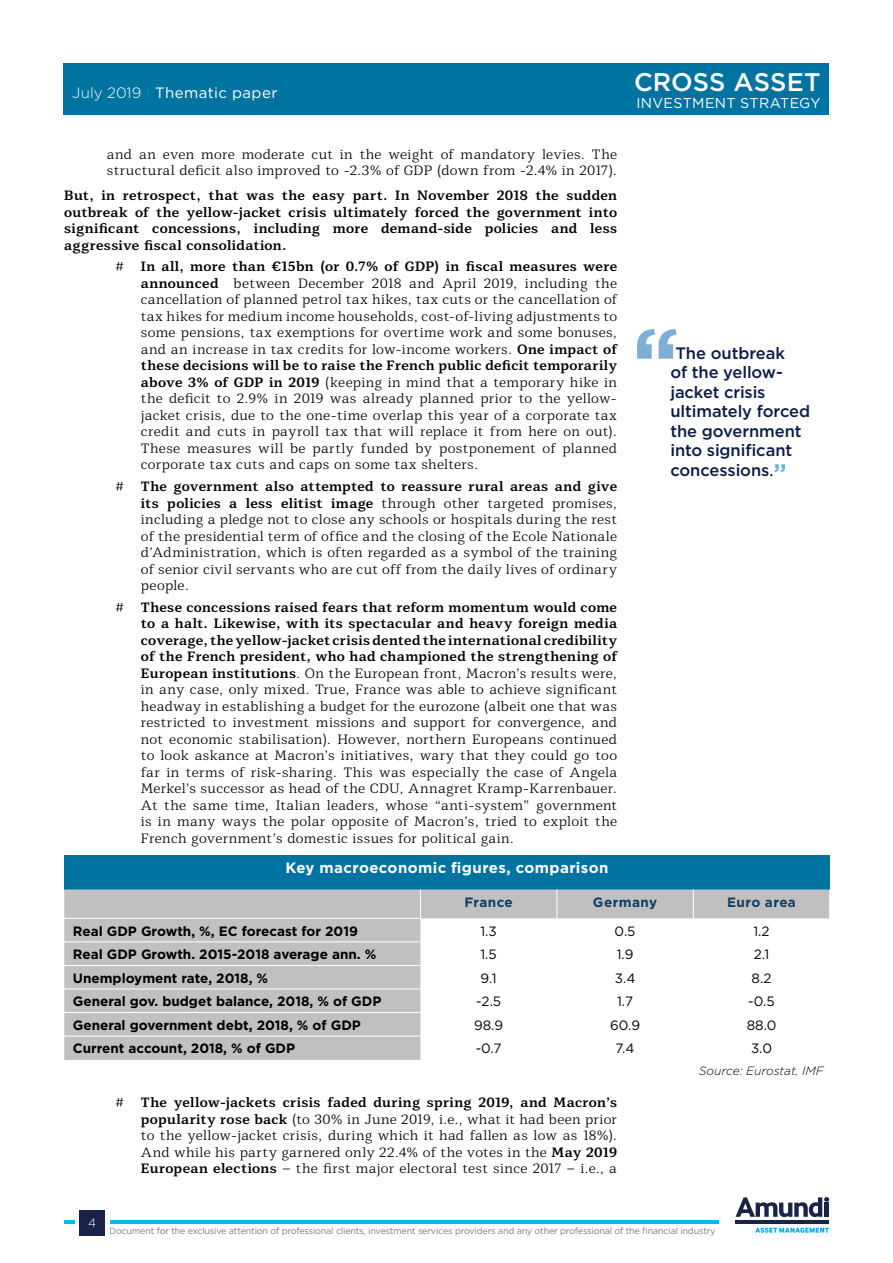
<style>
.page{position:relative;width:893px;height:1263px;background:#fff}
.page>*{position:absolute;margin:0;border:0;box-sizing:border-box;transform-origin:0 0}
.t1{font:500 25.5px "Gotham";letter-spacing:.005em;color:#fff}
.t2{font:500 16.5px/19.5px "Gotham";letter-spacing:-.01em;color:#0c1c49}
.t3{font:700 15px "Gotham";letter-spacing:.025em;color:#fff}
.t4{font:15px "Gotham";letter-spacing:.03em;color:#fff}
.t5{font:14.25px "Gotham";letter-spacing:.02em;color:#fff}
.t6{font:300 13.5px/16.5px "Mediator Serif";letter-spacing:.02em;color:#000;text-align:justify}
.t7{font:700 13.5px/16.5px "Mediator Serif";letter-spacing:.02em;color:#000;text-align:justify}
.t8{font:700 13.5px "Gotham";color:#000}
.t9{font:13.5px "Gotham";color:#000}
.t10{font:700 13.5px "Gotham";letter-spacing:.03em;color:#0e3f67}
.t11{font:italic 300 12px "Gotham";color:#000}
.t12{font:300 12px "Gotham";color:#fff}
.t13{font:9px "Gotham";letter-spacing:-.02em;color:#777a7b}
.s1{font-weight:300}
.s2{font-weight:200;color:#009fe3}
.s3{font-weight:700}
.s4{font-family:"Mediator Serif";font-weight:700;font-size:13.5px;color:#000}
</style>
<div class="page">
<hr style="left:64px;top:1220px;width:655px;height:4px;background:#00baed">
<div style="left:75px;top:1206px;width:34px;height:34px;background:#fff"></div>
<div style="left:79px;top:1210px;width:26px;height:25px;background:#192249"></div>
<svg style="left:736px;top:1197px;width:93px;height:20px"></svg>
<div style="left:824px;top:1202px;width:5px;height:15px;background:#1c2445"></div>
<hr style="left:736px;top:1220px;width:93px;height:4px;background:#1c2445">
<svg style="left:755px;top:1227px;width:74px;height:6px"></svg>
<div style="left:64px;top:64px;width:765px;height:51px;background:#0073a1"></div>
<div style="left:64px;top:855px;width:766px;height:34px;background:#0073a1"></div>
<svg style="left:64px;top:889px;width:766px;height:171px;fill:#c0c0c0"></svg>
<svg style="left:420px;top:889px;width:1px;height:29px"></svg>
<svg style="left:556px;top:889px;width:1px;height:29px"></svg>
<svg style="left:693px;top:889px;width:1px;height:29px"></svg>
<svg style="left:829px;top:889px;width:1px;height:29px"></svg>
<hr style="left:64px;top:918px;width:357px;height:1px;background:#fff">
<hr style="left:64px;top:941px;width:356px;height:1px;background:#fff">
<hr style="left:64px;top:965px;width:356px;height:1px;background:#fff">
<hr style="left:64px;top:988px;width:356px;height:1px;background:#fff">
<hr style="left:64px;top:1012px;width:356px;height:1px;background:#fff">
<hr style="left:64px;top:1036px;width:356px;height:1px;background:#fff">
<svg style="left:774px;top:464px;width:11px;height:8px"></svg>
<svg style="left:637px;top:329px;width:40px;height:30px"></svg>
<p class="t4" style="left:72px;top:83px;width:207px"><span class="s1">July 2019</span> <span class="s2">I</span> Thematic paper</p>
<h1 class="t1" style="left:634px;top:66px;width:188px">CROSS ASSET</h1>
<p class="t5" style="left:636px;top:94px;width:186px">INVESTMENT STRATEGY</p>
<p class="t6" style="left:107px;top:146px;width:512px">and an even more moderate cut in the weight of mandatory levies. The structural deficit also improved to -2.3% of GDP (down from -2.4% in 2017).</p>
<p class="t7" style="left:64px;top:188px;width:554px">But, in retrospect, that was the easy part. In November 2018 the sudden outbreak of the yellow-jacket crisis ultimately forced the government into significant concessions, including more demand-side policies and less aggressive fiscal consolidation.</p>
<p class="t6" style="left:115px;top:259px;width:10px">#</p>
<p class="t6" style="left:141px;top:259px;width:478px"><span class="s3">In all, more than €15bn (or 0.7% of GDP) in fiscal measures were announced</span> between December 2018 and April 2019, including the cancellation of planned petrol tax hikes, tax cuts or the cancellation of tax hikes for medium income households, cost-of-living adjustments to some pensions, tax exemptions for overtime work and some bonuses, and an increase in tax credits for low-income workers. <span class="s3">One impact of these decisions will be to raise the French public deficit temporarily above 3% of GDP in 2019</span> (keeping in mind that a temporary hike in the deficit to 2.9% in 2019 was already planned prior to the yellow&shy;jacket crisis, due to the one-time overlap this year of a corporate tax credit and cuts in payroll tax that will replace it from here on out).<br>These measures will be partly funded by postponement of planned corporate tax cuts and caps on some tax shelters.</p>
<p class="t6" style="left:115px;top:478px;width:10px">#</p>
<p class="t6" style="left:141px;top:478px;width:478px"><span class="s3">The government also attempted to reassure rural areas and give its policies a less elitist image</span> through other targeted promises, including a pledge not to close any schools or hospitals during the rest of the presidential term of office and the closing of the Ecole Nationale d’Administration, which is often regarded as a symbol of the training of senior civil servants who are cut off from the daily lives of ordinary people.</p>
<p class="t6" style="left:115px;top:599px;width:10px">#</p>
<p class="t6" style="left:141px;top:599px;width:478px"><span class="s3">These concessions raised fears that reform momentum would come to a halt. Likewise, with its spectacular and heavy foreign media coverage, the yellow-jacket crisis dented the international credibility of the French president, who had championed the strengthening of European institutions</span>. On the European front, Macron’s results were, in any case, only mixed. True, France was able to achieve significant headway in establishing a budget for the eurozone (albeit one that was restricted to investment missions and support for convergence, and not economic stabilisation). However, northern Europeans continued to look askance at Macron’s initiatives, wary that they could go too far in terms of risk-sharing. This was especially the case of Angela Merkel’s successor as head of the CDU, Annagret Kramp-Karrenbauer.<br>At the same time, Italian leaders, whose “anti-system” government is in many ways the polar opposite of Macron’s, tried to exploit the French government’s domestic issues for political gain.</p>
<p class="t3" style="left:286px;top:858px;width:324px">Key macroeconomic figures, comparison</p>
<p class="t10" style="left:464px;top:893px;width:50px">France</p>
<p class="t10" style="left:593px;top:893px;width:66px">Germany</p>
<p class="t10" style="left:727px;top:893px;width:70px">Euro area</p>
<p class="t8" style="left:73px;top:922px;width:287px">Real GDP Growth, %, EC forecast for 2019</p>
<p class="t9" style="left:480px;top:922px;width:18px">1.3</p>
<p class="t9" style="left:615px;top:922px;width:22px">0.5</p>
<p class="t9" style="left:753px;top:922px;width:18px">1.2</p>
<p class="t8" style="left:73px;top:945px;width:305px">Real GDP Growth. 2015-2018 average ann. %</p>
<p class="t9" style="left:480px;top:946px;width:18px">1.5</p>
<p class="t9" style="left:617px;top:946px;width:18px">1.9</p>
<p class="t9" style="left:754px;top:946px;width:17px">2.1</p>
<p class="t8" style="left:73px;top:969px;width:197px">Unemployment rate, 2018, %</p>
<p class="t9" style="left:481px;top:969px;width:18px">9.1</p>
<p class="t9" style="left:615px;top:969px;width:22px">3.4</p>
<p class="t9" style="left:752px;top:969px;width:21px">8.2</p>
<p class="t8" style="left:73px;top:992px;width:310px">General gov. budget balance, 2018, % of GDP</p>
<p class="t9" style="left:476px;top:993px;width:27px">-2.5</p>
<p class="t9" style="left:617px;top:993px;width:17px">1.7</p>
<p class="t9" style="left:748px;top:993px;width:28px">-0.5</p>
<p class="t8" style="left:73px;top:1016px;width:290px">General government debt, 2018, % of GDP</p>
<p class="t9" style="left:474px;top:1016px;width:31px">98.9</p>
<p class="t9" style="left:610px;top:1016px;width:32px">60.9</p>
<p class="t9" style="left:747px;top:1016px;width:31px">88.0</p>
<p class="t8" style="left:73px;top:1039px;width:224px">Current account, 2018, % of GDP</p>
<p class="t9" style="left:476px;top:1040px;width:27px">-0.7</p>
<p class="t9" style="left:616px;top:1040px;width:21px">7.4</p>
<p class="t9" style="left:751px;top:1040px;width:22px">3.0</p>
<p class="t11" style="left:699px;top:1064px;width:126px">Source: Eurostat, IMF</p>
<p class="t6" style="left:115px;top:1095px;width:10px">#</p>
<p class="t6" style="left:141px;top:1095px;width:478px"><span class="s3">The yellow-jackets crisis faded during spring 2019, and Macron’s popularity rose back</span> (to 30% in June 2019, i.e., what it had been prior to the yellow-jacket crisis, during which it had fallen as low as 18%).<br>And while his party garnered only 22.4% of the votes in the <span class="s3">May 2019<br>European elections</span> – the first major electoral test since 2017 – i.e., a</p>
<p class="t2" style="left:670px;top:343px;width:141px;text-indent:5px">The outbreak<br>of the yellow&shy;jacket crisis ultimately forced the government into significant concessions<span class="s4">.</span></p>
<p class="t12" style="left:88px;top:1215px;width:9px">4</p>
<p class="t13" style="left:109px;top:1225px;width:608px">Document for the exclusive attention of professional clients, investment services providers and any other professional of the financial industry</p>
</div>
